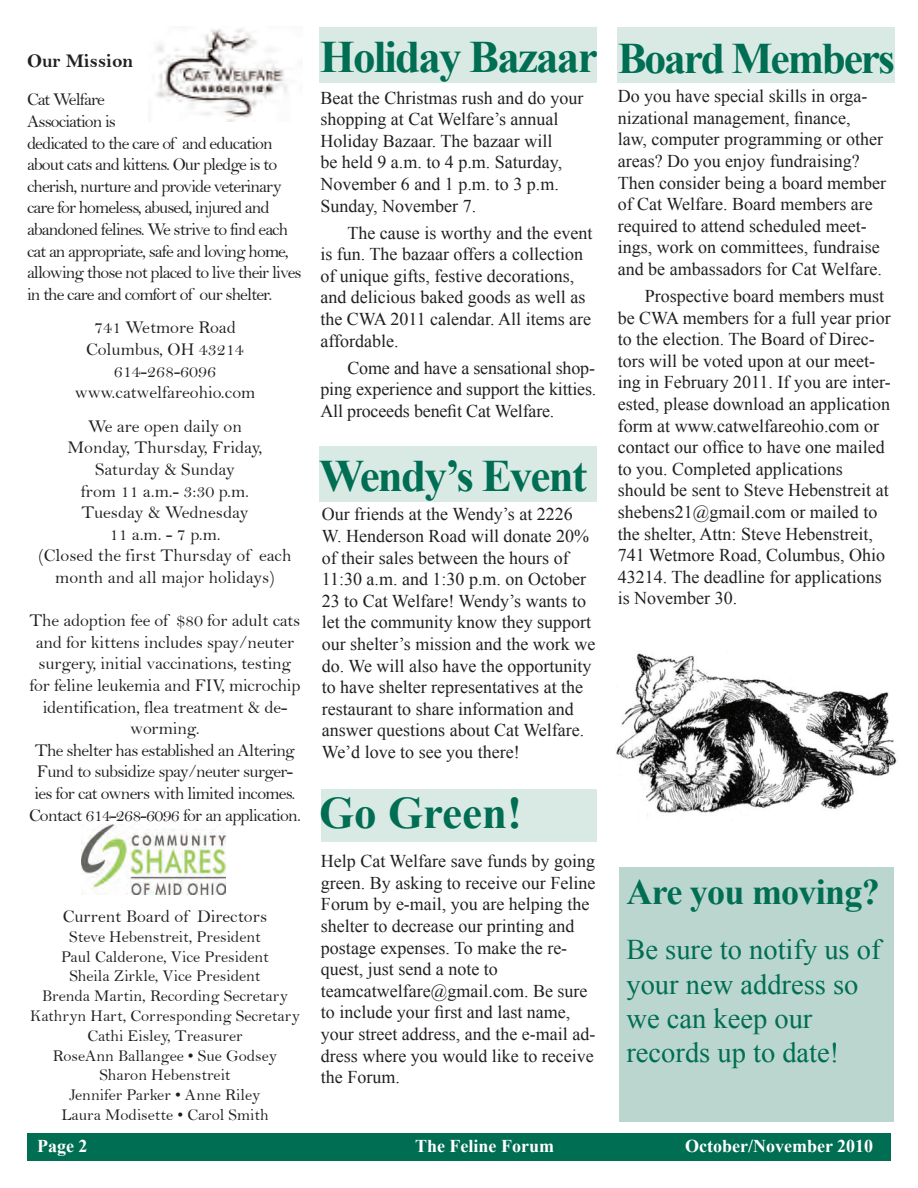
<style>
.page{position:relative;width:918px;height:1188px;background:#fff}
.page>*{position:absolute;margin:0;border:0;box-sizing:border-box;transform-origin:0 0}
.t1{font:700 45px "Times New Roman";letter-spacing:-.04em;color:#006e53}
.t2{font:700 36px "Times New Roman";letter-spacing:-.02em;color:#006e53}
.t3{font:28.5px/34.2px "Times New Roman";color:#006e53}
.t4{font:19.5px "Bell MT Bold";color:#231f20}
.t5{font:18px/21.6px "Times New Roman";color:#231f20}
.t6{font:18px/21.6px "Bell";letter-spacing:-.01em;color:#231f20;text-align:center}
.t7{font:18px/21.6px "Bell";letter-spacing:-.04em;color:#231f20}
.t8{font:18px/21.6px "Bell";color:#231f20;text-align:center}
.t9{font:700 18px "Times New Roman";color:#fff}
.t10{font:16.5px/19.8px "Bell";color:#231f20;text-align:center}
.s1{font-size:43.5px}
</style>
<div class="page">
<div style="left:321px;top:789px;width:276px;height:53px;background:#d9eae5"></div>
<img style="left:81px;top:824px;width:144px;height:70px">
<img style="left:156px;top:28px;width:131px;height:93px">
<div style="left:27px;top:1133px;width:864px;height:28px;background:#006e53"></div>
<div style="left:618px;top:27px;width:277px;height:56px;background:#d9eae5"></div>
<div style="left:320px;top:27px;width:277px;height:56px;background:#d9eae5"></div>
<div style="left:319px;top:447px;width:277px;height:55px;background:#d9eae5"></div>
<img style="left:616px;top:653px;width:281px;height:163px">
<div style="left:619px;top:868px;width:275px;height:254px;background:#bad6cf"></div>
<p class="t4" style="left:27px;top:49px;width:108px">Our Mission</p>
<p class="t7" style="left:27px;top:89px;width:276px">Cat Welfare<br>Association is<br>dedicated to the care of and education about cats and kittens. Our pledge is to cherish, nurture and provide veterinary care for homeless, abused, injured and abandoned felines. We strive to find each cat an appropriate, safe and loving home, allowing those not placed to live their lives in the care and comfort of our shelter.</p>
<p class="t8" style="left:75px;top:317px;width:182px">741 Wetmore Road<br>Columbus, OH 43214<br>614-268-6096 www.catwelfareohio.com</p>
<p class="t8" style="left:38px;top:415px;width:255px">We are open daily on<br>Monday, Thursday, Friday,<br>Saturday &amp; Sunday<br>from 11 a.m.- 3:30 p.m.<br>Tuesday &amp; Wednesday<br>11 a.m. - 7 p.m.<br>(Closed the first Thursday of each month and all major holidays)</p>
<p class="t6" style="left:29px;top:610px;width:273px">The adoption fee of $80 for adult cats and for kittens includes spay/neuter surgery, initial vaccinations, testing for feline leukemia and FIV, microchip identification, flea treatment &amp; de&shy;worming.<br>The shelter has established an Altering Fund to subsidize spay/neuter surger&shy;ies for cat owners with limited incomes.<br>Contact 614-268-6096 for an application.</p>
<p class="t8" style="left:63px;top:905px;width:206px">Current Board of Directors</p>
<p class="t10" style="left:30px;top:927px;width:271px">Steve Hebenstreit, President<br>Paul Calderone, Vice President<br>Sheila Zirkle, Vice President<br>Brenda Martin, Recording Secretary<br>Kathryn Hart, Corresponding Secretary<br>Cathi Eisley, Treasurer<br>RoseAnn Ballangee • Sue Godsey<br>Sharon Hebenstreit<br>Jennifer Parker • Anne Riley<br>Laura Modisette • Carol Smith</p>
<h1 class="t1" style="left:320px;top:26px;width:577px">Holiday Bazaar <span class="s1">Board Members</span></h1>
<p class="t5" style="left:320px;top:87px;width:264px">Beat the Christmas rush and do your shopping at Cat Welfare’s annual<br>Holiday Bazaar. The bazaar will<br>be held 9 a.m. to 4 p.m. Saturday,<br>November 6 and 1 p.m. to 3 p.m.<br>Sunday, November 7.</p>
<p class="t5" style="left:320px;top:222px;width:273px;text-indent:27px">The cause is worthy and the event is fun. The bazaar offers a collection of unique gifts, festive decorations, and delicious baked goods as well as the CWA 2011 calendar. All items are affordable.</p>
<p class="t5" style="left:320px;top:357px;width:277px;text-align:justify;text-indent:27px">Come and have a sensational shop&shy;ping experience and support the kitties.<br>All proceeds benefit Cat Welfare.</p>
<h1 class="t1" style="left:319px;top:445px;width:270px">Wendy’s Event</h1>
<p class="t5" style="left:322px;top:503px;width:275px">Our friends at the Wendy’s at 2226<br>W. Henderson Road will donate 20% of their sales between the hours of 11:30 a.m. and 1:30 p.m. on October 23 to Cat Welfare! Wendy’s wants to let the community know they support our shelter’s mission and the work we do. We will also have the opportunity to have shelter representatives at the restaurant to share information and answer questions about Cat Welfare.<br>We’d love to see you there!</p>
<h1 class="t1" style="left:319px;top:782px;width:204px">Go Green!</h1>
<p class="t5" style="left:321px;top:850px;width:276px">Help Cat Welfare save funds by going green. By asking to receive our Feline<br>Forum by e-mail, you are helping the shelter to decrease our printing and postage expenses. To make the re&shy;quest, just send a note to teamcatwelfare@gmail.com. Be sure to include your first and last name, your street address, and the e-mail ad&shy;dress where you would like to receive the Forum.</p>
<p class="t5" style="left:618px;top:85px;width:270px">Do you have special skills in orga&shy;nizational management, finance,<br>law, computer programming or other areas? Do you enjoy fundraising?<br>Then consider being a board member of Cat Welfare. Board members are required to attend scheduled meet&shy;ings, work on committees, fundraise and be ambassadors for Cat Welfare.</p>
<p class="t5" style="left:618px;top:285px;width:275px;text-indent:27px">Prospective board members must be CWA members for a full year prior to the election. The Board of Direc&shy;tors will be voted upon at our meet&shy;ing in February 2011. If you are inter&shy;ested, please download an application form at www.catwelfareohio.com or contact our office to have one mailed to you. Completed applications should be sent to Steve Hebenstreit at shebens21@gmail.com or mailed to the shelter, Attn: Steve Hebenstreit, 741 Wetmore Road, Columbus, Ohio 43214. The deadline for applications is November 30.</p>
<h2 class="t2" style="left:626px;top:867px;width:255px">Are you moving?</h2>
<h3 class="t3" style="left:626px;top:932px;width:256px">Be sure to notify us of your new address so we can keep our records up to date!</h3>
<p class="t9" style="left:37px;top:1133px;width:52px">Page 2</p>
<p class="t9" style="left:415px;top:1133px;width:140px">The Feline Forum</p>
<p class="t9" style="left:685px;top:1133px;width:190px">October/November 2010</p>
</div>
